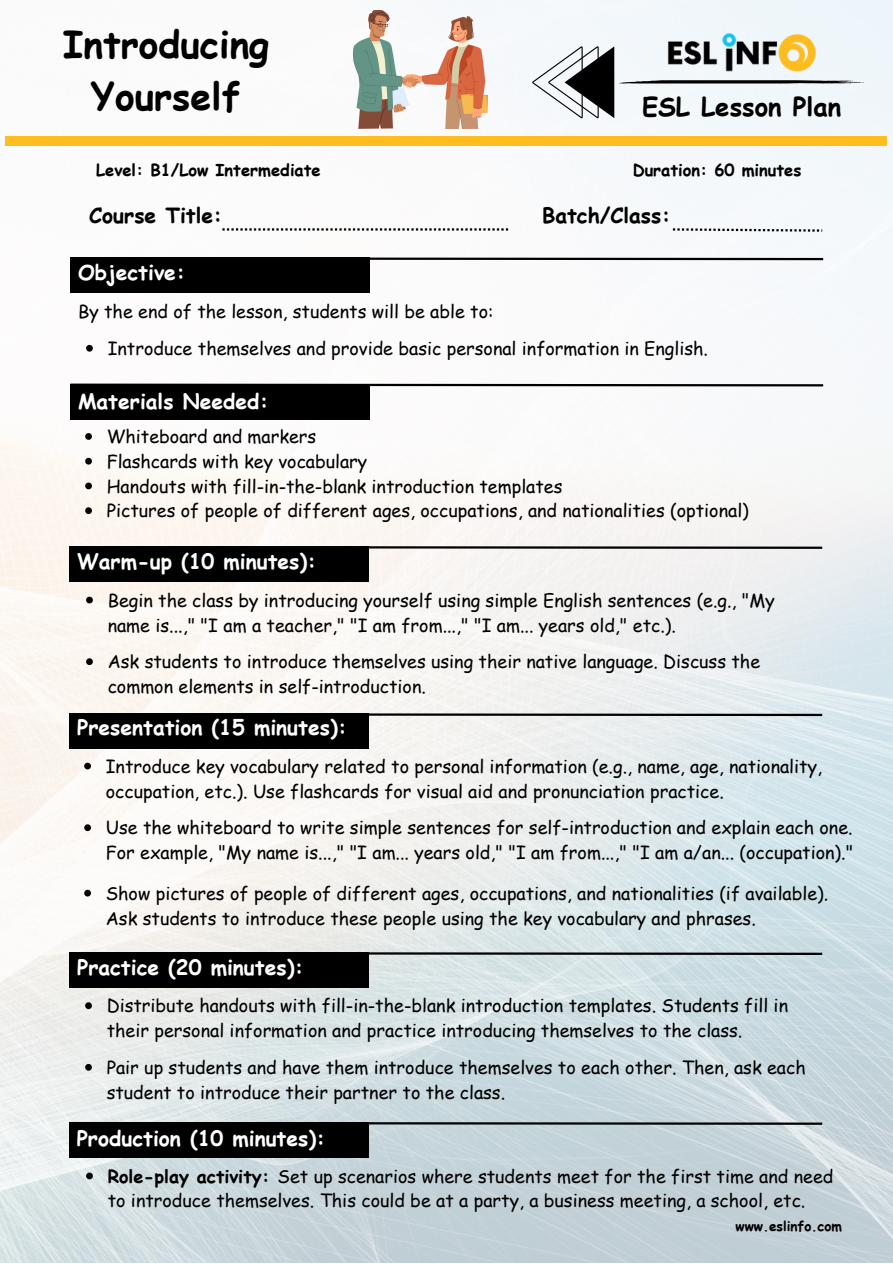
<style>
.page{position:relative;width:893px;height:1264px;background:#fff}
.page>*{position:absolute;margin:0;border:0;box-sizing:border-box;transform-origin:0 0}
.t1{font:700 37.5px "Comic Sans MS";color:#000}
.t2{font:700 25.65px "Comic Sans MS";color:#000}
.t3{font:700 21px "Comic Sans MS";color:#fff}
.t4{font:700 21px "Comic Sans MS";color:#000}
.t5{font:18px/24.8px "Comic Sans MS";color:#000}
.t6{font:700 16.5px "Comic Sans MS";color:#000}
.t7{font:700 13.5px "Comic Sans MS";color:#000}
.s1{font-weight:700}
</style>
<div class="page">
<img style="left:0;top:0;width:892px;height:1262px">
<div style="left:5px;top:136px;width:882px;height:9px;background:#ffbd1f"></div>
<img style="left:666px;top:7px;width:150px;height:39px">
<svg style="left:532px;top:46px;width:331px;height:72px"></svg>
<div style="left:69px;top:546px;width:300px;height:35px;background:#000"></div>
<svg style="left:67px;top:545px;width:757px;height:5px"></svg>
<svg style="left:86px;top:596px;width:7px;height:7px"></svg>
<svg style="left:86px;top:658px;width:7px;height:7px"></svg>
<div style="left:70px;top:258px;width:300px;height:35px;background:#000"></div>
<svg style="left:68px;top:256px;width:757px;height:5px"></svg>
<svg style="left:86px;top:345px;width:7px;height:6px"></svg>
<div style="left:69px;top:713px;width:300px;height:35px;background:#000"></div>
<svg style="left:67px;top:712px;width:757px;height:5px"></svg>
<svg style="left:84px;top:762px;width:7px;height:7px"></svg>
<svg style="left:84px;top:824px;width:7px;height:7px"></svg>
<svg style="left:84px;top:889px;width:7px;height:7px"></svg>
<div style="left:70px;top:384px;width:300px;height:35px;background:#000"></div>
<svg style="left:68px;top:382px;width:757px;height:5px"></svg>
<svg style="left:85px;top:433px;width:7px;height:7px"></svg>
<svg style="left:85px;top:458px;width:7px;height:6px"></svg>
<svg style="left:85px;top:482px;width:7px;height:7px"></svg>
<svg style="left:85px;top:507px;width:7px;height:7px"></svg>
<div style="left:69px;top:952px;width:300px;height:35px;background:#000"></div>
<svg style="left:67px;top:950px;width:757px;height:6px"></svg>
<svg style="left:85px;top:1002px;width:7px;height:7px"></svg>
<svg style="left:85px;top:1063px;width:7px;height:7px"></svg>
<div style="left:69px;top:1122px;width:300px;height:35px;background:#000"></div>
<svg style="left:67px;top:1120px;width:757px;height:5px"></svg>
<svg style="left:86px;top:1172px;width:7px;height:7px"></svg>
<svg style="left:222px;top:228px;width:286px;height:2px"></svg>
<svg style="left:673px;top:228px;width:149px;height:4px"></svg>
<img style="left:353px;top:10px;width:134px;height:118px">
<p class="t1" style="left:63px;top:17px;width:208px">Introducing</p>
<p class="t1" style="left:91px;top:68px;width:151px">Yourself</p>
<p class="t2" style="left:642px;top:88px;width:201px">ESL Lesson Plan</p>
<p class="t6" style="left:96px;top:158px;width:226px">Level: B1/Low Intermediate</p>
<p class="t6" style="left:632px;top:158px;width:170px">Duration: 60 minutes</p>
<p class="t4" style="left:89px;top:199px;width:135px">Course Title:</p>
<p class="t4" style="left:542px;top:199px;width:130px">Batch/Class:</p>
<p class="t3" style="left:78px;top:257px;width:108px">Objective:</p>
<p class="t5" style="left:78px;top:298px;width:417px">By the end of the lesson, students will be able to:</p>
<p class="t5" style="left:108px;top:335px;width:601px">Introduce themselves and provide basic personal information in English.</p>
<p class="t3" style="left:78px;top:386px;width:192px">Materials Needed:</p>
<p class="t5" style="left:107px;top:423px;width:211px">Whiteboard and markers</p>
<p class="t5" style="left:107px;top:448px;width:262px">Flashcards with key vocabulary</p>
<p class="t5" style="left:107px;top:473px;width:457px">Handouts with fill-in-the-blank introduction templates</p>
<p class="t5" style="left:107px;top:498px;width:643px">Pictures of people of different ages, occupations, and nationalities (optional)</p>
<p class="t3" style="left:77px;top:546px;width:241px">Warm-up (10 minutes):</p>
<p class="t5" style="left:108px;top:587px;width:668px">Begin the class by introducing yourself using simple English sentences (e.g., "My name is...," "I am a teacher," "I am from...," "I am... years old," etc.).</p>
<p class="t5" style="left:108px;top:648px;width:654px">Ask students to introduce themselves using their native language. Discuss the common elements in self-introduction.</p>
<p class="t3" style="left:77px;top:712px;width:271px">Presentation (15 minutes):</p>
<p class="t5" style="left:106px;top:753px;width:717px">Introduce key vocabulary related to personal information (e.g., name, age, nationality, occupation, etc.). Use flashcards for visual aid and pronunciation practice.</p>
<p class="t5" style="left:106px;top:814px;width:749px">Use the whiteboard to write simple sentences for self-introduction and explain each one.<br>For example, "My name is...," "I am... years old," "I am from...," "I am a/an... (occupation)."</p>
<p class="t5" style="left:106px;top:880px;width:724px">Show pictures of people of different ages, occupations, and nationalities (if available).<br>Ask students to introduce these people using the key vocabulary and phrases.</p>
<p class="t3" style="left:77px;top:951px;width:228px">Practice (20 minutes):</p>
<p class="t5" style="left:107px;top:992px;width:682px">Distribute handouts with fill-in-the-blank introduction templates. Students fill in their personal information and practice introducing themselves to the class.</p>
<p class="t5" style="left:107px;top:1054px;width:700px">Pair up students and have them introduce themselves to each other. Then, ask each student to introduce their partner to the class.</p>
<p class="t3" style="left:77px;top:1122px;width:250px">Production (10 minutes):</p>
<p class="t5" style="left:108px;top:1162px;width:727px"><span class="s1">Role-play activity:</span> Set up scenarios where students meet for the first time and need to introduce themselves. This could be at a party, a business meeting, a school, etc.</p>
<p class="t7" style="left:735px;top:1215px;width:108px">www.eslinfo.com</p>
</div>
